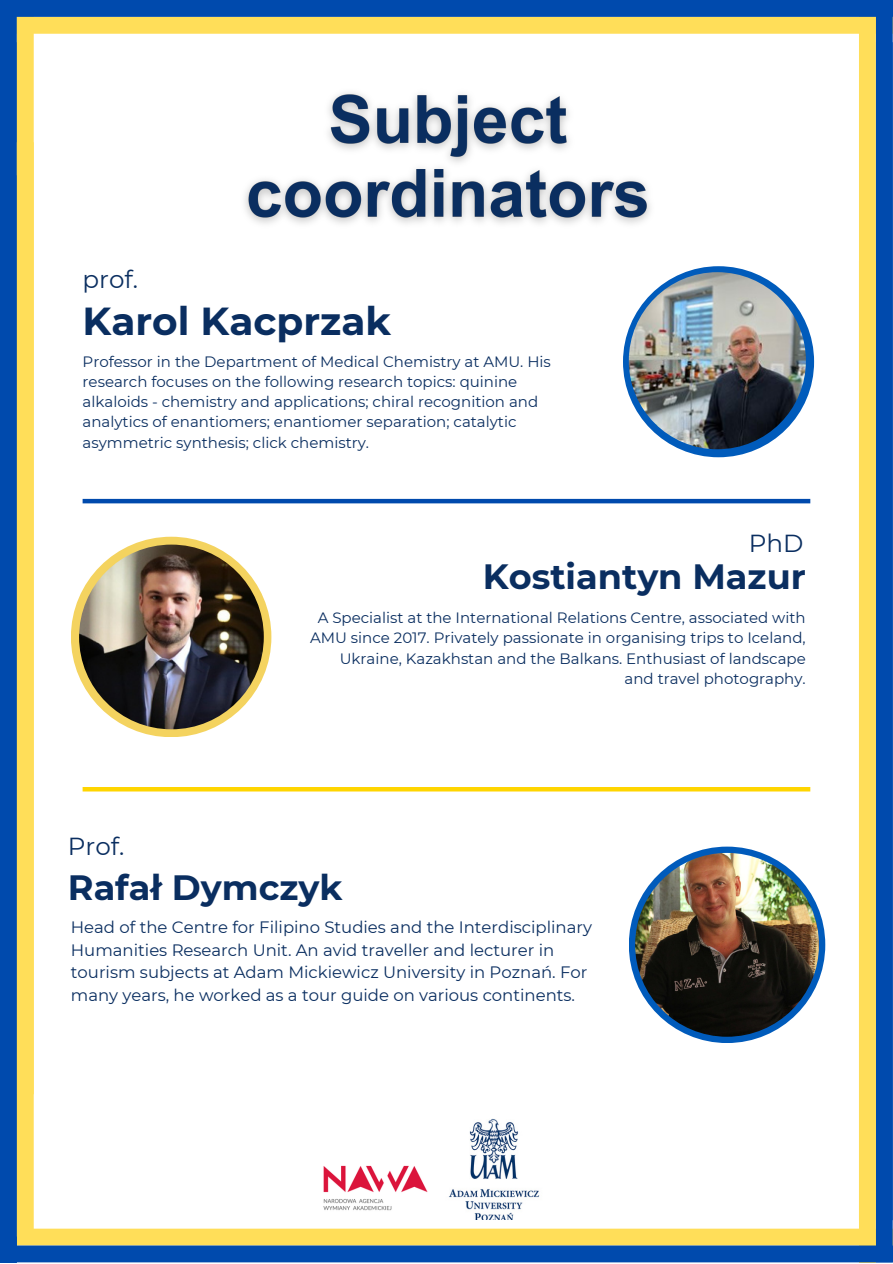
<style>
.page{position:relative;width:893px;height:1264px;background:#fff}
.page>*{position:absolute;margin:0;border:0;box-sizing:border-box;transform-origin:0 0}
.t1{font:700 39px "Montserrat";color:#0a2e60}
.t2{font:700 35.1px "Montserrat";color:#0a2e60}
.t3{font:24.6px "Montserrat";color:#0a2e60}
.t4{font:16.5px/22.5px "Montserrat";color:#0a2e60}
.t5{font:15px/20.2px "Montserrat";color:#0a2e60}
</style>
<div class="page">
<div style="left:0;top:17px;width:892px;height:17px;background:#ffde59"></div>
<div style="left:0;top:0;width:17px;height:1220px;background:#004aad"></div>
<div style="left:0;top:1228px;width:892px;height:17px;background:#ffde59"></div>
<div style="left:875px;top:0;width:17px;height:1220px;background:#004aad"></div>
<div style="left:875px;top:42px;width:17px;height:1220px;background:#004aad"></div>
<div style="left:17px;top:0;width:17px;height:1094px;background:#ffde59"></div>
<div style="left:0;top:175px;width:17px;height:1087px;background:#004aad"></div>
<div style="left:623px;top:266px;width:191px;height:191px;background:#005bbb;border-radius:50%"></div>
<div style="left:858px;top:0;width:17px;height:1220px;background:#ffde59"></div>
<img style="left:449px;top:1118px;width:91px;height:101px">
<img style="left:323px;top:1165px;width:105px;height:46px">
<div style="left:0;top:0;width:892px;height:17px;background:#004aad"></div>
<div style="left:858px;top:261px;width:17px;height:1001px;background:#ffde59"></div>
<div style="left:0;top:1245px;width:892px;height:17px;background:#004aad"></div>
<div style="left:17px;top:142px;width:17px;height:1094px;background:#ffde59"></div>
<img style="left:628px;top:272px;width:177px;height:177px;border-radius:50%">
<hr style="left:83px;top:499px;width:727px;height:4px;background:#004aad">
<div style="left:71px;top:536px;width:200px;height:201px;background:#f4d35f;border-radius:50%"></div>
<img style="left:79px;top:544px;width:185px;height:185px;border-radius:50%">
<hr style="left:83px;top:787px;width:727px;height:4px;background:#ffd500">
<svg style="left:628px;top:846px;width:197px;height:197px;background:#1564b7"></svg>
<img style="left:635px;top:852px;width:183px;height:184px;border-radius:50%">
<img style="left:244px;top:92px;width:406px;height:132px">
<p class="t3" style="left:83px;top:265px;width:57px">prof.</p>
<p class="t1" style="left:83px;top:297px;width:310px">Karol Kacprzak</p>
<p class="t5" style="left:83px;top:351px;width:470px">Professor in the Department of Medical Chemistry at AMU. His research focuses on the following research topics: quinine alkaloids - chemistry and applications; chiral recognition and analytics of enantiomers; enantiomer separation; catalytic asymmetric synthesis; click chemistry.</p>
<p class="t3" style="left:748px;top:528px;width:56px">PhD</p>
<p class="t2" style="left:483px;top:555px;width:324px">Kostiantyn Mazur</p>
<p class="t5" style="left:310px;top:607px;width:497px;text-align:right">A Specialist at the International Relations Centre, associated with AMU since 2017. Privately passionate in organising trips to Iceland, Ukraine, Kazakhstan and the Balkans. Enthusiast of landscape and travel photography.</p>
<p class="t3" style="left:68px;top:831px;width:58px">Prof.</p>
<p class="t2" style="left:68px;top:866px;width:276px">Rafał Dymczyk</p>
<p class="t4" style="left:71px;top:915px;width:522px">Head of the Centre for Filipino Studies and the Interdisciplinary Humanities Research Unit. An avid traveller and lecturer in tourism subjects at Adam Mickiewicz University in Poznań. For many years, he worked as a tour guide on various continents.</p>
</div>
